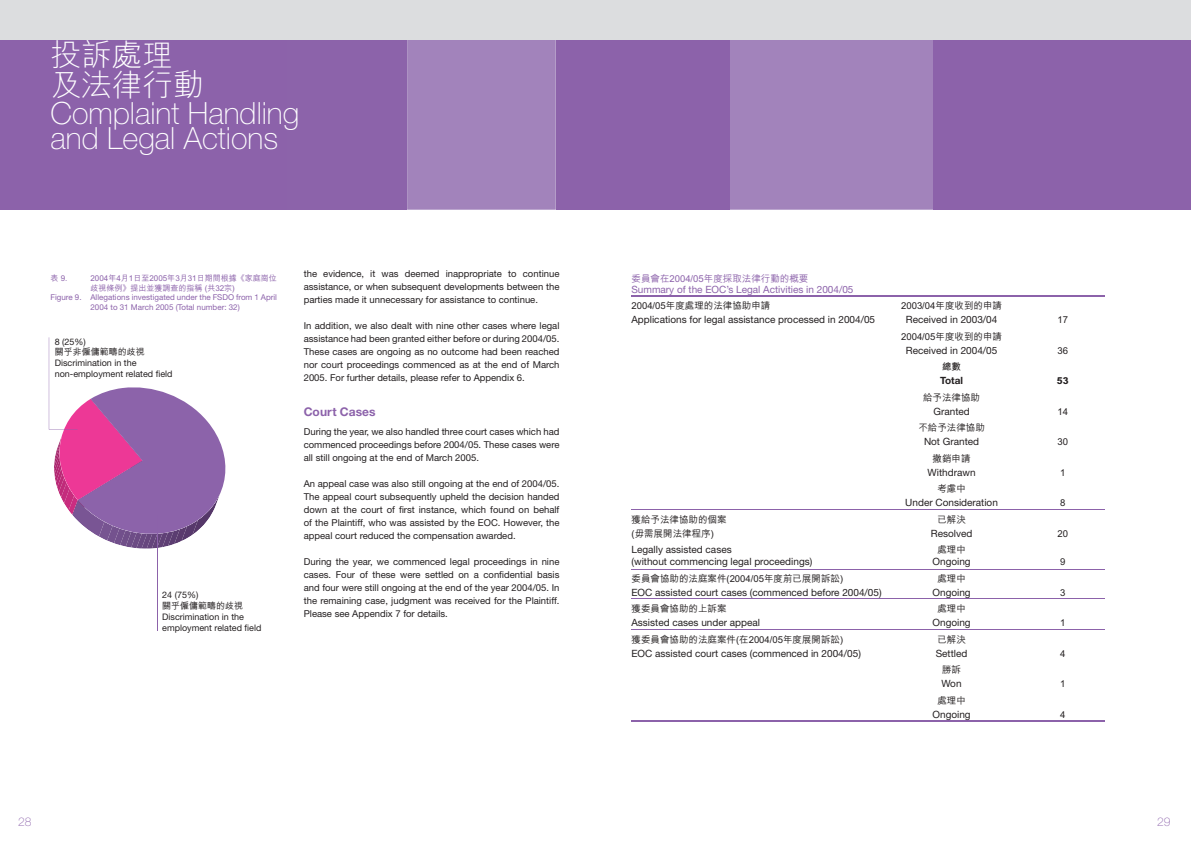
<style>
.page{position:relative;width:1191px;height:842px;background:#fff}
.page>*{position:absolute;margin:0;border:0;box-sizing:border-box;transform-origin:0 0}
.t1{font:100 30.6px/24.5px "Helvetica Neue";color:#fff}
.t2{font:300 30.6px/30.6px "M Hei";color:#fff}
.t3{font:700 12px "Helvetica Neue";letter-spacing:.005em;color:#8c62aa}
.t4{font:100 12px "Helvetica Neue";color:#8c62aa}
.t5{font:10px "Helvetica Neue";color:#231f20}
.t6{font:10px "Helvetica Neue";color:#8c62aa}
.t7{font:700 10px "Helvetica Neue";color:#231f20}
.t8{font:9.5px/13px "Helvetica Neue";color:#231f20;text-align:justify}
.t9{font:500 9.5px "M Hei";color:#231f20}
.t10{font:500 9.5px "M Hei";color:#8c62aa}
.t11{font:700 9.5px "M Hei";color:#231f20}
.t12{font:800 9.5px "M Hei";color:#231f20}
.t13{font:9px/10.8px "Helvetica Neue";color:#231f20}
.t14{font:500 9px "M Hei";color:#231f20}
.t15{font:8px/9.6px "Helvetica Neue";color:#8c62aa;text-align:center}
.t16{font:500 8px/9.6px "M Hei";letter-spacing:.005em;color:#8c62aa}
</style>
<div class="page">
<hr style="left:631px;top:295px;width:474px;height:1px;background:#8c62aa">
<hr style="left:631px;top:509px;width:474px;height:1px;background:#8c62aa">
<hr style="left:631px;top:569px;width:474px;height:1px;background:#8c62aa">
<hr style="left:631px;top:598px;width:474px;height:1px;background:#8c62aa">
<hr style="left:631px;top:629px;width:474px;height:1px;background:#8c62aa">
<hr style="left:631px;top:720px;width:474px;height:1px;background:#8c62aa">
<div style="left:0;top:40px;width:407px;height:170px;background:#8c62aa"></div>
<div style="left:407px;top:40px;width:526px;height:170px;background:#a283bb"></div>
<div style="left:556px;top:40px;width:173px;height:170px;background:#8c62aa"></div>
<div style="left:933px;top:40px;width:258px;height:170px;background:#8c62aa"></div>
<hr style="left:157px;top:515px;width:1px;height:116px;background:#8c62aa">
<svg style="left:49px;top:337px;width:176px;height:212px"></svg>
<div style="left:0;top:0;width:1191px;height:40px;background:#dcdddf"></div>
<h1 class="t2" style="left:50px;top:40px;width:155px">投訴處理及法律行動</h1>
<h1 class="t1" style="left:50px;top:101px;width:250px">Complaint Handling and Legal Actions</h1>
<p class="t16" style="left:50px;top:274px;width:18px">表 9.</p>
<p class="t16" style="left:90px;top:274px;width:188px">2004年4月1日至2005年3月31日期間根據《家庭崗位歧視條例》提出並獲調查的指稱 (共32宗)</p>
<p class="t15" style="left:50px;top:293px;width:228px">Figure 9. Allegations investigated under the FSDO from 1 April<br>2004 to 31 March 2005 (Total number: 32)</p>
<p class="t13" style="left:55px;top:336px;width:33px">8 (25%)</p>
<p class="t14" style="left:55px;top:347px;width:91px">關乎非僱傭範疇的歧視</p>
<p class="t13" style="left:55px;top:358px;width:119px">Discrimination in the non-employment related field</p>
<p class="t13" style="left:162px;top:590px;width:38px">24 (75%)</p>
<p class="t14" style="left:162px;top:601px;width:82px">關乎僱傭範疇的歧視</p>
<p class="t13" style="left:162px;top:611px;width:101px">Discrimination in the employment related field</p>
<p class="t8" style="left:304px;top:267px;width:257px">the evidence, it was deemed inappropriate to continue assistance, or when subsequent developments between the parties made it unnecessary for assistance to continue.</p>
<p class="t8" style="left:304px;top:319px;width:257px">In addition, we also dealt with nine other cases where legal assistance had been granted either before or during 2004/05.<br>These cases are ongoing as no outcome had been reached nor court proceedings commenced as at the end of March 2005. For further details, please refer to Appendix 6.</p>
<p class="t3" style="left:304px;top:405px;width:73px">Court Cases</p>
<p class="t8" style="left:304px;top:425px;width:257px">During the year, we also handled three court cases which had commenced proceedings before 2004/05. These cases were all still ongoing at the end of March 2005.</p>
<p class="t8" style="left:304px;top:477px;width:257px">An appeal case was also still ongoing at the end of 2004/05.<br>The appeal court subsequently upheld the decision handed down at the court of first instance, which found on behalf of the Plaintiff, who was assisted by the EOC. However, the appeal court reduced the compensation awarded.</p>
<p class="t8" style="left:304px;top:555px;width:257px">During the year, we commenced legal proceedings in nine cases. Four of these were settled on a confidential basis and four were still ongoing at the end of the year 2004/05. In the remaining case, judgment was received for the Plaintiff.<br>Please see Appendix 7 for details.</p>
<p class="t10" style="left:631px;top:273px;width:178px">委員會在2004/05年度採取法律行動的概要</p>
<p class="t6" style="left:631px;top:283px;width:223px">Summary of the EOC’s Legal Activities in 2004/05</p>
<p class="t9" style="left:631px;top:301px;width:140px">2004/05年度處理的法律協助申請</p>
<p class="t9" style="left:901px;top:301px;width:102px">2003/04年度收到的申請</p>
<p class="t5" style="left:631px;top:314px;width:245px">Applications for legal assistance processed in 2004/05</p>
<p class="t5" style="left:906px;top:314px;width:93px">Received in 2003/04</p>
<p class="t9" style="left:1057px;top:315px;width:12px">17</p>
<p class="t9" style="left:901px;top:331px;width:102px">2004/05年度收到的申請</p>
<p class="t5" style="left:906px;top:344px;width:93px">Received in 2004/05</p>
<p class="t9" style="left:1057px;top:345px;width:12px">36</p>
<p class="t11" style="left:942px;top:362px;width:20px">總數</p>
<p class="t7" style="left:940px;top:374px;width:24px">Total</p>
<p class="t12" style="left:1056px;top:376px;width:13px">53</p>
<p class="t9" style="left:923px;top:392px;width:58px">給予法律協助</p>
<p class="t5" style="left:933px;top:405px;width:38px">Granted</p>
<p class="t9" style="left:1057px;top:406px;width:12px">14</p>
<p class="t9" style="left:918px;top:423px;width:68px">不給予法律協助</p>
<p class="t5" style="left:924px;top:436px;width:57px">Not Granted</p>
<p class="t9" style="left:1057px;top:437px;width:12px">30</p>
<p class="t9" style="left:932px;top:453px;width:39px">撤銷申請</p>
<p class="t5" style="left:927px;top:466px;width:49px">Withdrawn</p>
<p class="t9" style="left:1060px;top:467px;width:7px">1</p>
<p class="t9" style="left:937px;top:484px;width:30px">考慮中</p>
<p class="t5" style="left:905px;top:497px;width:94px">Under Consideration</p>
<p class="t9" style="left:1060px;top:498px;width:7px">8</p>
<p class="t9" style="left:631px;top:514px;width:96px">獲給予法律協助的個案</p>
<p class="t9" style="left:937px;top:514px;width:30px">已解決</p>
<p class="t9" style="left:631px;top:528px;width:84px">(毋需展開法律程序)</p>
<p class="t5" style="left:931px;top:527px;width:43px">Resolved</p>
<p class="t9" style="left:1057px;top:528px;width:12px">20</p>
<p class="t5" style="left:631px;top:544px;width:102px">Legally assisted cases</p>
<p class="t9" style="left:937px;top:545px;width:30px">處理中</p>
<p class="t5" style="left:631px;top:556px;width:182px">(without commencing legal proceedings)</p>
<p class="t5" style="left:932px;top:556px;width:40px">Ongoing</p>
<p class="t9" style="left:1060px;top:557px;width:7px">9</p>
<p class="t9" style="left:631px;top:573px;width:213px">委員會協助的法庭案件(2004/05年度前已展開訴訟)</p>
<p class="t9" style="left:937px;top:573px;width:30px">處理中</p>
<p class="t5" style="left:631px;top:586px;width:252px">EOC assisted court cases (commenced before 2004/05)</p>
<p class="t5" style="left:932px;top:586px;width:40px">Ongoing</p>
<p class="t9" style="left:1060px;top:587px;width:7px">3</p>
<p class="t9" style="left:631px;top:604px;width:96px">獲委員會協助的上訴案</p>
<p class="t9" style="left:937px;top:604px;width:30px">處理中</p>
<p class="t5" style="left:631px;top:617px;width:130px">Assisted cases under appeal</p>
<p class="t5" style="left:932px;top:617px;width:40px">Ongoing</p>
<p class="t9" style="left:1060px;top:618px;width:7px">1</p>
<p class="t9" style="left:631px;top:634px;width:213px">獲委員會協助的法庭案件(在2004/05年度展開訴訟)</p>
<p class="t9" style="left:937px;top:634px;width:30px">已解決</p>
<p class="t5" style="left:631px;top:647px;width:231px">EOC assisted court cases (commenced in 2004/05)</p>
<p class="t5" style="left:935px;top:647px;width:33px">Settled</p>
<p class="t9" style="left:1060px;top:648px;width:7px">4</p>
<p class="t9" style="left:942px;top:665px;width:20px">勝訴</p>
<p class="t5" style="left:941px;top:678px;width:21px">Won</p>
<p class="t9" style="left:1060px;top:679px;width:7px">1</p>
<p class="t9" style="left:937px;top:695px;width:30px">處理中</p>
<p class="t5" style="left:932px;top:708px;width:40px">Ongoing</p>
<p class="t9" style="left:1060px;top:709px;width:7px">4</p>
<p class="t4" style="left:18px;top:815px;width:15px">28</p>
<p class="t4" style="left:1157px;top:815px;width:15px">29</p>
</div>
